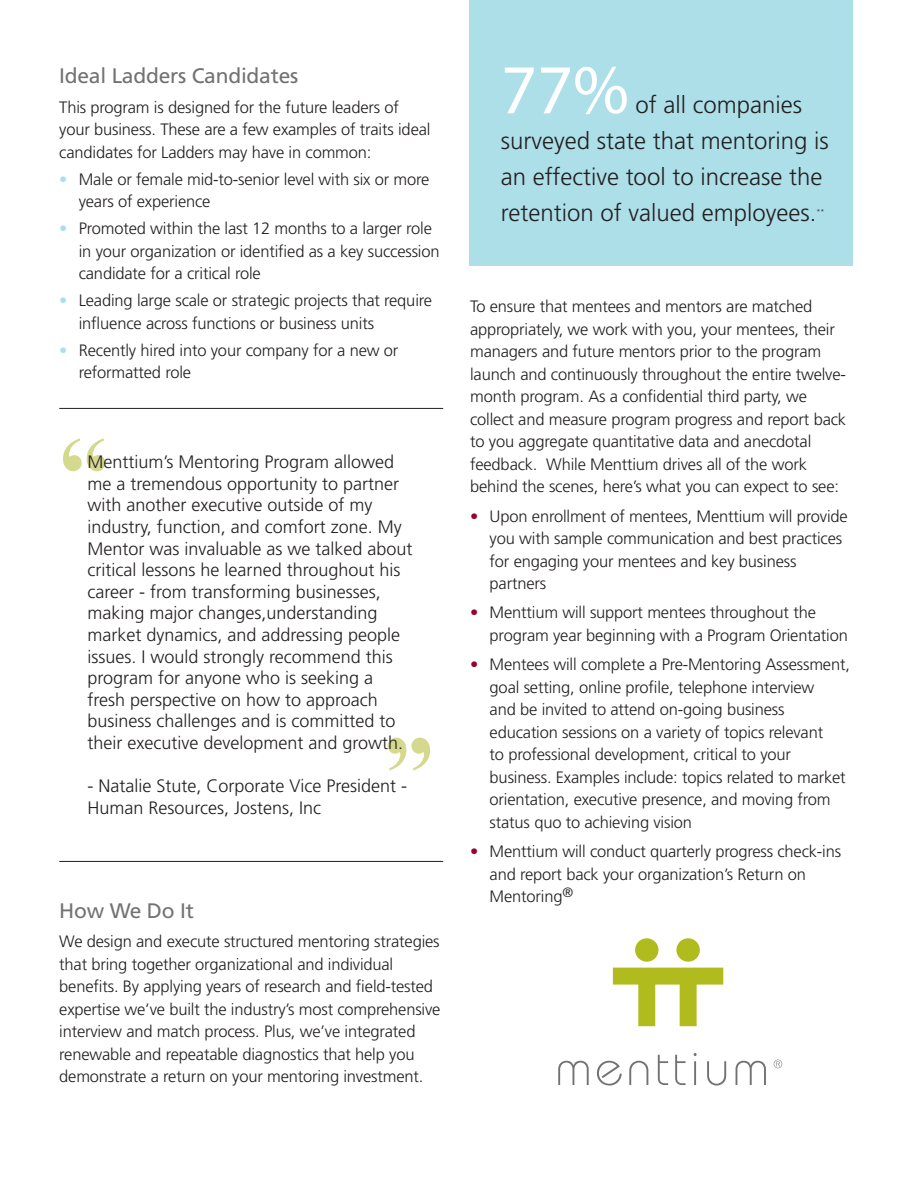
<style>
.page{position:relative;width:918px;height:1188px;background:#fff}
.page>*{position:absolute;margin:0;border:0;box-sizing:border-box;transform-origin:0 0}
.t1{font:70.5px "Myriad Pro";color:#fff}
.t2{font:300 24px/36px "Frutiger";color:#231f20}
.t3{font:21px "Frutiger";letter-spacing:-.01em;color:#717271}
.t4{font:300 18px/21.6px "Frutiger";color:#231f20}
.t5{font:300 16.5px/22.5px "Frutiger";letter-spacing:-.01em;color:#231f20}
.t6{font:300 7.2px "Frutiger";color:#231f20}
.s1{color:#addfe9}
.s2{color:#98012d}
</style>
<div class="page">
<svg style="left:558px;top:1061px;width:31px;height:24px"></svg>
<svg style="left:597px;top:1061px;width:25px;height:25px"></svg>
<svg style="left:629px;top:1061px;width:19px;height:24px"></svg>
<svg style="left:658px;top:1055px;width:10px;height:30px"></svg>
<svg style="left:675px;top:1055px;width:11px;height:30px"></svg>
<hr style="left:694px;top:1061px;width:2px;height:24px;background:#717271">
<svg style="left:707px;top:1061px;width:19px;height:25px"></svg>
<svg style="left:736px;top:1061px;width:30px;height:24px"></svg>
<svg style="left:774px;top:1060px;width:8px;height:8px"></svg>
<svg style="left:613px;top:968px;width:110px;height:58px"></svg>
<div style="left:635px;top:938px;width:23px;height:24px;background:#b0bb1d;border-radius:50%"></div>
<div style="left:676px;top:938px;width:24px;height:24px;background:#b0bb1d;border-radius:50%"></div>
<svg style="left:63px;top:438px;width:42px;height:33px"></svg>
<svg style="left:388px;top:738px;width:42px;height:33px"></svg>
<div style="left:469px;top:0;width:384px;height:265px;background:#addfe9"></div>
<hr style="left:59px;top:408px;width:384px;height:1px;background:#231f20">
<hr style="left:59px;top:861px;width:384px;height:1px;background:#231f20">
<p class="t3" style="left:59px;top:64px;width:241px">Ideal Ladders Candidates</p>
<p class="t5" style="left:59px;top:96px;width:373px">This program is designed for the future leaders of your business. These are a few examples of traits ideal candidates for Ladders may have in common:</p>
<p class="t5" style="left:79px;top:168px;width:352px;text-indent:-20px"><span class="s1">•</span> Male or female mid-to-senior level with six or more years of experience</p>
<p class="t5" style="left:79px;top:218px;width:362px;text-indent:-20px"><span class="s1">•</span> Promoted within the last 12 months to a larger role in your organization or identified as a key succession candidate for a critical role</p>
<p class="t5" style="left:79px;top:290px;width:355px;text-indent:-20px"><span class="s1">•</span> Leading large scale or strategic projects that require influence across functions or business units</p>
<p class="t5" style="left:79px;top:339px;width:321px;text-indent:-20px"><span class="s1">•</span> Recently hired into your company for a new or reformatted role</p>
<p class="t4" style="left:87px;top:452px;width:327px">Menttium’s Mentoring Program allowed me a tremendous opportunity to partner with another executive outside of my industry, function, and comfort zone. My Mentor was invaluable as we talked about critical lessons he learned throughout his career - from transforming businesses, making major changes,understanding market dynamics, and addressing people issues. I would strongly recommend this program for anyone who is seeking a fresh perspective on how to approach business challenges and is committed to their executive development and growth.</p>
<p class="t4" style="left:87px;top:776px;width:321px">- Natalie Stute, Corporate Vice President -<br>Human Resources, Jostens, Inc</p>
<p class="t3" style="left:59px;top:899px;width:136px">How We Do It</p>
<p class="t5" style="left:59px;top:931px;width:383px">We design and execute structured mentoring strategies that bring together organizational and individual benefits. By applying years of research and field-tested expertise we’ve built the industry’s most comprehensive interview and match process. Plus, we’ve integrated renewable and repeatable diagnostics that help you demonstrate a return on your mentoring investment.</p>
<p class="t1" style="left:501px;top:46px;width:130px">77%</p>
<p class="t2" style="left:501px;top:87px;width:330px;text-indent:135px">of all companies surveyed state that mentoring is an effective tool to increase the retention of valued employees.</p>
<p class="t6" style="left:816px;top:208px;width:10px">**</p>
<p class="t5" style="left:470px;top:296px;width:378px">To ensure that mentees and mentors are matched appropriately, we work with you, your mentees, their managers and future mentors prior to the program launch and continuously throughout the entire twelve&shy;month program. As a confidential third party, we collect and measure program progress and report back to you aggregate quantitative data and anecdotal feedback. While Menttium drives all of the work behind the scenes, here’s what you can expect to see:</p>
<p class="t5" style="left:490px;top:505px;width:360px;text-indent:-20px"><span class="s2">•</span> Upon enrollment of mentees, Menttium will provide you with sample communication and best practices for engaging your mentees and key business partners</p>
<p class="t5" style="left:490px;top:602px;width:360px;text-indent:-20px"><span class="s2">•</span> Menttium will support mentees throughout the program year beginning with a Program Orientation</p>
<p class="t5" style="left:490px;top:654px;width:362px;text-indent:-20px"><span class="s2">•</span> Mentees will complete a Pre-Mentoring Assessment, goal setting, online profile, telephone interview<br>and be invited to attend on-going business education sessions on a variety of topics relevant<br>to professional development, critical to your business. Examples include: topics related to market orientation, executive presence, and moving from status quo to achieving vision</p>
<p class="t5" style="left:490px;top:840px;width:353px;text-indent:-20px"><span class="s2">•</span> Menttium will conduct quarterly progress check-ins and report back your organization’s Return on<br>Mentoring<sup>®</sup></p>
</div>
